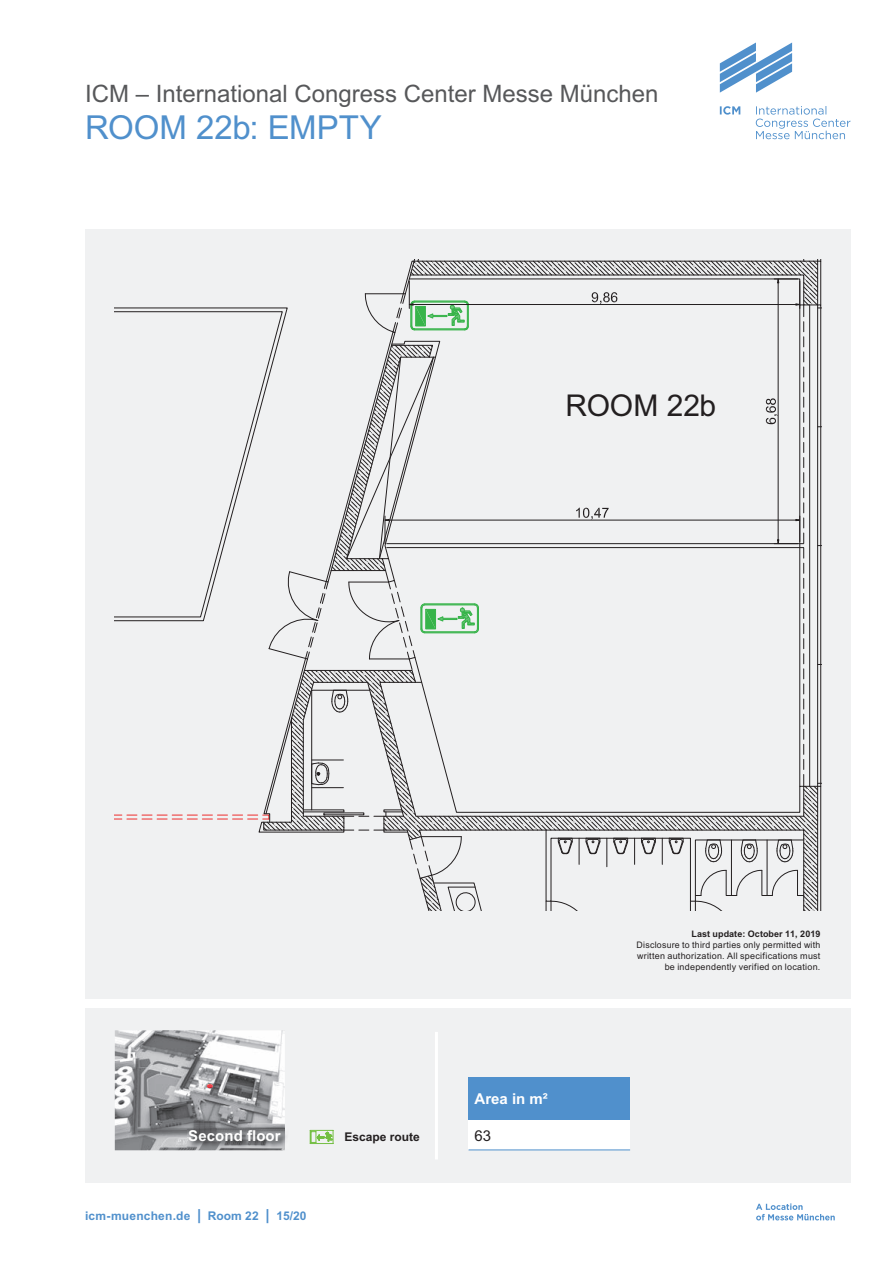
<style>
.page{position:relative;width:893px;height:1263px;background:#fff}
.page>*{position:absolute;margin:0;border:0;box-sizing:border-box;transform-origin:0 0}
.t1{font:33px "Arial";letter-spacing:-.005em;color:#5090cc}
.t2{font:30px "Arial";letter-spacing:-.005em;color:#231f20}
.t3{font:24px "Arial";color:#57585a}
.t4{font:700 15px "Arial";letter-spacing:.005em;color:#fff}
.t5{font:15px "Arial";color:#231f20}
.t6{font:700 12px "Arial";letter-spacing:.015em;color:#5090cc}
.t7{font:700 12px "Arial";color:#231f20}
.t8{font:9px/10.8px "Arial";letter-spacing:.03em;color:#231f20;text-align:right}
.t9{font:700 9px "Arial";letter-spacing:.005em;color:#231f20}
.s1{font-size:15px}
</style>
<div class="page">
<div style="left:85px;top:1008px;width:765px;height:175px;background:#f0f1f2"></div>
<svg style="left:309px;top:1130px;width:25px;height:14px"></svg>
<img style="left:115px;top:1030px;width:170px;height:120px">
<img style="left:187px;top:1128px;width:99px;height:20px">
<svg style="left:207px;top:1084px;width:6px;height:4px"></svg>
<svg style="left:756px;top:1203px;width:79px;height:17px"></svg>
<svg style="left:720px;top:43px;width:72px;height:50px"></svg>
<svg style="left:756px;top:106px;width:94px;height:33px"></svg>
<svg style="left:720px;top:106px;width:20px;height:9px"></svg>
<div style="left:85px;top:230px;width:765px;height:769px;background:#f0f1f2"></div>
<hr style="left:435px;top:1032px;width:3px;height:127px;background:#fff">
<div style="left:468px;top:1077px;width:162px;height:43px;background:#5090cc"></div>
<div style="left:468px;top:1120px;width:162px;height:30px;background:#fff"></div>
<hr style="left:468px;top:1149px;width:162px;height:1px;background:#5090cc">
<svg style="left:115px;top:259px;width:707px;height:651px"></svg>
<h3 class="t3" style="left:85px;top:77px;width:575px">ICM – International Congress Center Messe München</h3>
<h1 class="t1" style="left:85px;top:105px;width:298px">ROOM 22b: EMPTY</h1>
<h2 class="t2" style="left:566px;top:385px;width:152px">ROOM 22b</h2>
<h3 class="t4" style="left:188px;top:1126px;width:94px">Second floor</h3>
<h3 class="t7" style="left:344px;top:1129px;width:77px">Escape route</h3>
<h3 class="t6" style="left:85px;top:1208px;width:223px">icm-muenchen.de <span class="s1">|</span> Room 22 <span class="s1">|</span> 15/20</h3>
<h3 class="t4" style="left:474px;top:1089px;width:75px">Area in m²</h3>
<h3 class="t5" style="left:474px;top:1125px;width:18px">63</h3>
<p class="t9" style="left:691px;top:928px;width:130px">Last update: October 11, 2019</p>
<p class="t8" style="left:636px;top:939px;width:185px">Disclosure to third parties only permitted with written authorization. All specifications must be independently verified on location.</p>
</div>
